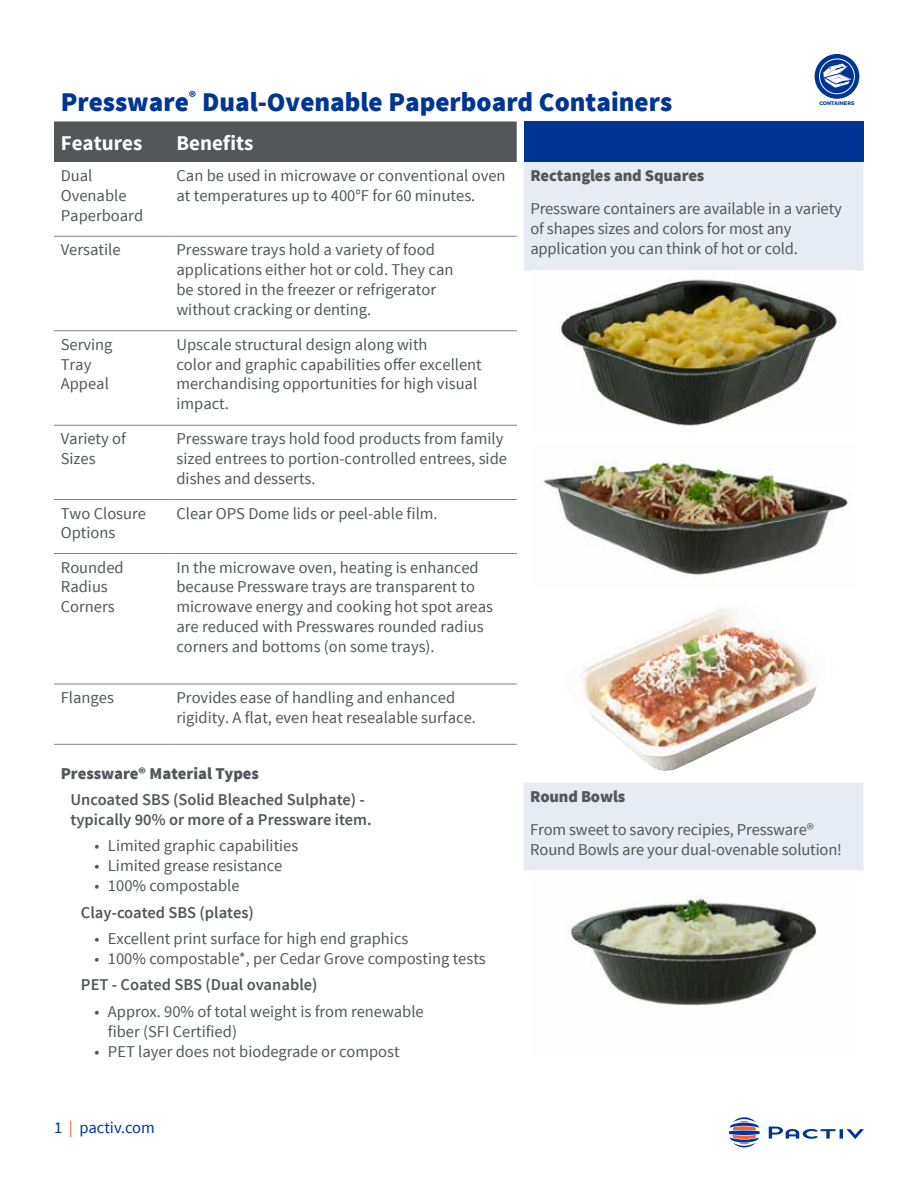
<style>
.page{position:relative;width:918px;height:1188px;background:#fff}
.page>*{position:absolute;margin:0;border:0;box-sizing:border-box;transform-origin:0 0}
.t1{font:900 27px "Source Sans Pro";color:#003595}
.t2{font:700 21px "Source Sans Pro";color:#fff}
.t3{font:16.5px/19.8px "Source Sans Pro";color:#53575a}
.t4{font:600 16.5px/19.8px "Source Sans Pro";color:#53575a}
.t5{font:900 16.5px "Source Sans Pro";letter-spacing:-.01em;color:#53575a}
.t6{font:16.5px "Source Sans Pro";color:#003595}
.t7{font:700 5.25px "Montserrat";color:#003595}
.s1{color:#ff5c35}
</style>
<div class="page">
<svg style="left:769px;top:1127px;width:95px;height:12px"></svg>
<svg style="left:729px;top:1117px;width:31px;height:31px"></svg>
<div style="left:524px;top:122px;width:340px;height:40px;background:#003595"></div>
<svg style="left:524px;top:162px;width:340px;height:709px;fill:#e6ebf4"></svg>
<svg style="left:54px;top:122px;width:463px;height:622px"></svg>
<hr style="left:54px;top:236px;width:116px;height:1px;background:#808285">
<hr style="left:170px;top:236px;width:347px;height:1px;background:#808285">
<hr style="left:54px;top:330px;width:116px;height:1px;background:#808285">
<hr style="left:170px;top:330px;width:347px;height:1px;background:#808285">
<hr style="left:54px;top:425px;width:116px;height:1px;background:#808285">
<hr style="left:170px;top:425px;width:347px;height:1px;background:#808285">
<hr style="left:54px;top:499px;width:116px;height:1px;background:#808285">
<hr style="left:170px;top:499px;width:347px;height:1px;background:#808285">
<hr style="left:54px;top:553px;width:116px;height:1px;background:#808285">
<hr style="left:170px;top:553px;width:347px;height:1px;background:#808285">
<hr style="left:54px;top:684px;width:116px;height:1px;background:#808285">
<hr style="left:170px;top:684px;width:347px;height:1px;background:#808285">
<hr style="left:54px;top:744px;width:116px;height:1px;background:#808285">
<hr style="left:170px;top:744px;width:347px;height:1px;background:#808285">
<img style="left:532px;top:271px;width:324px;height:163px">
<img style="left:532px;top:443px;width:324px;height:145px">
<img style="left:663px;top:600px;width:74px;height:27px">
<img style="left:568px;top:894px;width:249px;height:113px">
<div style="left:815px;top:54px;width:44px;height:45px;background:#003595;border-radius:50%"></div>
<svg style="left:819px;top:58px;width:36px;height:36px"></svg>
<h1 class="t1" style="left:61px;top:85px;width:613px">Pressware<sup>®</sup> Dual-Ovenable Paperboard Containers</h1>
<p class="t2" style="left:61px;top:129px;width:83px">Features</p>
<p class="t2" style="left:176px;top:129px;width:79px">Benefits</p>
<p class="t3" style="left:61px;top:166px;width:84px">Dual<br>Ovenable<br>Paperboard</p>
<p class="t3" style="left:176px;top:166px;width:331px">Can be used in microwave or conventional oven at temperatures up to 400°F for 60 minutes.</p>
<p class="t5" style="left:530px;top:165px;width:176px">Rectangles and Squares</p>
<p class="t7" style="left:819px;top:100px;width:37px">CONTAINERS</p>
<p class="t3" style="left:530px;top:199px;width:313px">Pressware containers are available in a variety of shapes sizes and colors for most any</p>
<p class="t3" style="left:61px;top:240px;width:61px">Versatile</p>
<p class="t3" style="left:176px;top:240px;width:260px">Pressware trays hold a variety of food</p>
<p class="t3" style="left:530px;top:239px;width:269px">application you can think of hot or cold.</p>
<p class="t3" style="left:176px;top:260px;width:279px">applications either hot or cold. They can be stored in the freezer or refrigerator without cracking or denting.</p>
<p class="t3" style="left:61px;top:335px;width:53px">Serving<br>Tray<br>Appeal</p>
<p class="t3" style="left:176px;top:335px;width:307px">Upscale structural design along with<br>color and graphic capabilities offer excellent merchandising opportunities for high visual impact.</p>
<p class="t3" style="left:61px;top:429px;width:67px">Variety of<br>Sizes</p>
<p class="t3" style="left:176px;top:429px;width:332px">Pressware trays hold food products from family sized entrees to portion-controlled entrees, side dishes and desserts.</p>
<p class="t3" style="left:61px;top:504px;width:87px">Two Closure<br>Options</p>
<p class="t3" style="left:176px;top:504px;width:263px">Clear OPS Dome lids or peel-able film.</p>
<p class="t3" style="left:61px;top:558px;width:65px">Rounded<br>Radius<br>Corners</p>
<p class="t3" style="left:176px;top:558px;width:318px">In the microwave oven, heating is enhanced because Pressware trays are transparent to microwave energy and cooking hot spot areas are reduced with Presswares rounded radius corners and bottoms (on some trays).</p>
<p class="t3" style="left:61px;top:688px;width:55px">Flanges</p>
<p class="t3" style="left:176px;top:688px;width:301px">Provides ease of handling and enhanced rigidity. A flat, even heat resealable surface.</p>
<p class="t5" style="left:61px;top:762px;width:200px">Pressware® Material Types</p>
<p class="t4" style="left:71px;top:790px;width:303px">Uncoated SBS (Solid Bleached Sulphate) - typically 90% or more of a Pressware item.</p>
<p class="t3" style="left:94px;top:836px;width:205px">• Limited graphic capabilities</p>
<p class="t3" style="left:94px;top:856px;width:189px">• Limited grease resistance</p>
<p class="t3" style="left:94px;top:876px;width:147px">• 100% compostable</p>
<p class="t4" style="left:81px;top:903px;width:174px">Clay-coated SBS (plates)</p>
<p class="t3" style="left:94px;top:929px;width:316px">• Excellent print surface for high end graphics</p>
<p class="t3" style="left:94px;top:949px;width:393px">• 100% compostable*, per Cedar Grove composting tests</p>
<p class="t4" style="left:81px;top:976px;width:238px">PET - Coated SBS (Dual ovanable)</p>
<p class="t3" style="left:108px;top:1002px;width:317px;text-indent:-13px">• Approx. 90% of total weight is from renewable fiber (SFI Certified)</p>
<p class="t3" style="left:94px;top:1042px;width:307px">• PET layer does not biodegrade or compost</p>
<p class="t5" style="left:530px;top:786px;width:97px">Round Bowls</p>
<p class="t3" style="left:530px;top:820px;width:313px">From sweet to savory recipies, Pressware®<br>Round Bowls are your dual-ovenable solution!</p>
<p class="t6" style="left:54px;top:1117px;width:102px">1 <span class="s1">|</span> pactiv.com</p>
</div>
